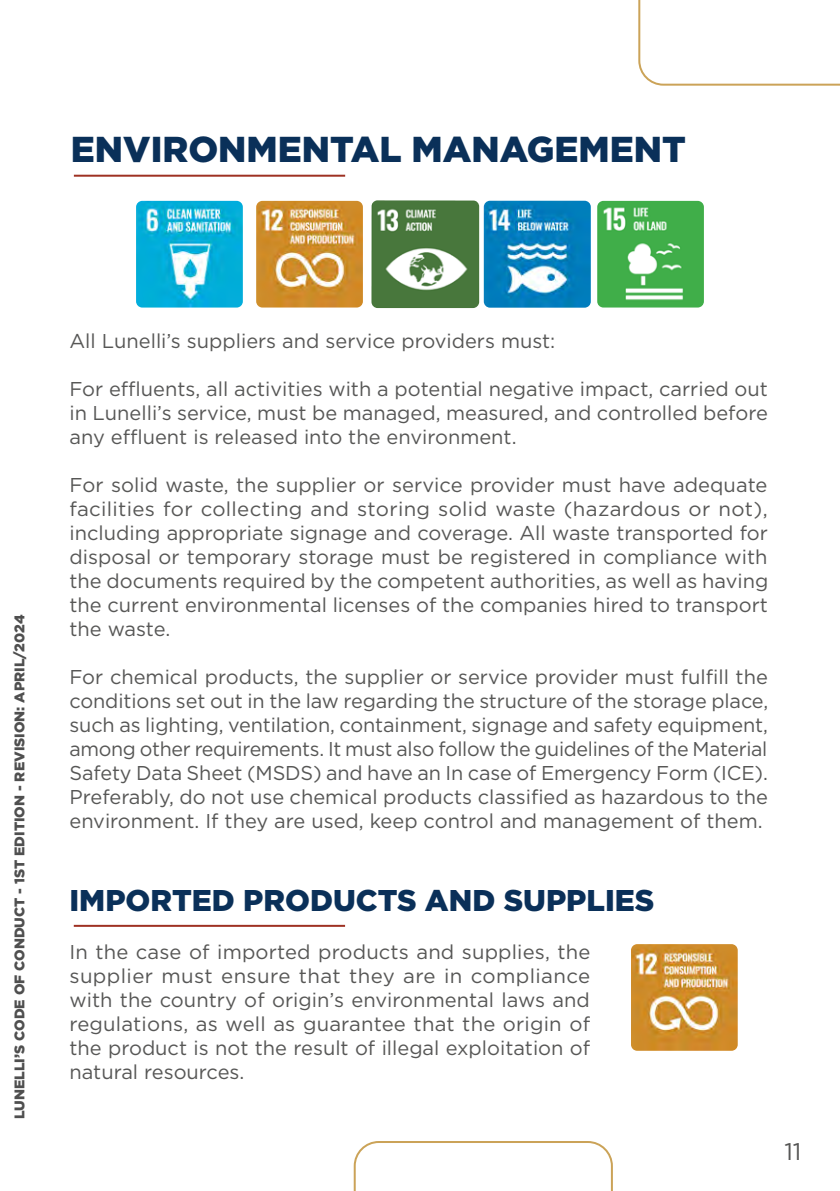
<style>
.page{position:relative;width:840px;height:1191px;background:#fff}
.page>*{position:absolute;margin:0;border:0;box-sizing:border-box;transform-origin:0 0}
.t1{font:900 36px "Gotham";color:#0a3059}
.t2{font:900 30px "Gotham";color:#0a3059}
.t3{font:24px "Gotham";color:#575756}
.t4{font:20px/24px "Gotham";color:#575756;text-align:justify}
.t5{font:900 14px "Gotham";color:#4f4f4f}
</style>
<div class="page">
<hr style="left:74px;top:175px;width:271px;height:2px;background:#9e3122">
<svg style="left:353px;top:1141px;width:259px;height:50px"></svg>
<svg style="left:638px;top:0;width:201px;height:86px"></svg>
<hr style="left:74px;top:925px;width:271px;height:2px;background:#9e3122">
<img style="left:136px;top:201px;width:107px;height:106px">
<img style="left:256px;top:201px;width:107px;height:106px">
<img style="left:371px;top:200px;width:108px;height:108px">
<img style="left:483px;top:201px;width:107px;height:107px">
<img style="left:597px;top:201px;width:106px;height:106px">
<img style="left:631px;top:944px;width:106px;height:106px">
<h1 class="t1" style="left:71px;top:129px;width:616px">ENVIRONMENTAL MANAGEMENT</h1>
<p class="t5" style="left:11px;top:1119px;width:506px;rotate:-90deg">LUNELLI’S CODE OF CONDUCT - 1ST EDITION - REVISION: APRIL/2024</p>
<p class="t4" style="left:69px;top:329px;width:487px">All Lunelli’s suppliers and service providers must:</p>
<p class="t4" style="left:69px;top:377px;width:699px">For effluents, all activities with a potential negative impact, carried out in Lunelli’s service, must be managed, measured, and controlled before any effluent is released into the environment.</p>
<p class="t4" style="left:69px;top:473px;width:700px">For solid waste, the supplier or service provider must have adequate facilities for collecting and storing solid waste (hazardous or not), including appropriate signage and coverage. All waste transported for disposal or temporary storage must be registered in compliance with the documents required by the competent authorities, as well as having the current environmental licenses of the companies hired to transport the waste.</p>
<p class="t4" style="left:69px;top:665px;width:700px">For chemical products, the supplier or service provider must fulfill the conditions set out in the law regarding the structure of the storage place, such as lighting, ventilation, containment, signage and safety equipment, among other requirements. It must also follow the guidelines of the Material Safety Data Sheet (MSDS) and have an In case of Emergency Form (ICE).<br>Preferably, do not use chemical products classified as hazardous to the environment. If they are used, keep control and management of them.</p>
<h2 class="t2" style="left:69px;top:883px;width:586px">IMPORTED PRODUCTS AND SUPPLIES</h2>
<p class="t4" style="left:69px;top:940px;width:522px">In the case of imported products and supplies, the supplier must ensure that they are in compliance with the country of origin’s environmental laws and regulations, as well as guarantee that the origin of the product is not the result of illegal exploitation of natural resources.</p>
<p class="t3" style="left:784px;top:1136px;width:19px">11</p>
</div>
